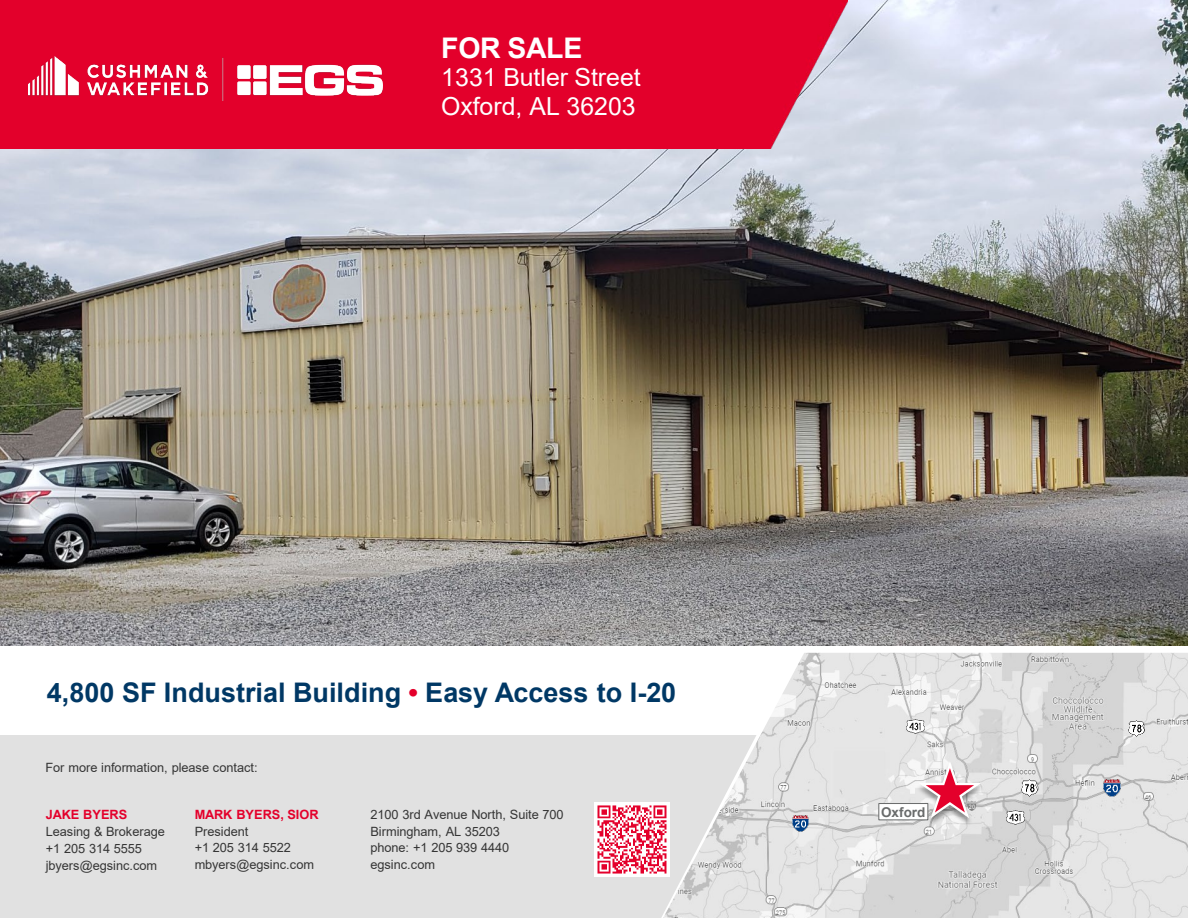
<style>
.page{position:relative;width:1188px;height:918px;background:#fff}
.page>*{position:absolute;margin:0;border:0;box-sizing:border-box;transform-origin:0 0}
.t1{font:700 28.5px "Arial";letter-spacing:-.01em;color:#fff}
.t2{font:700 27px "Arial";color:#003865}
.t3{font:24.9px/29.7px "Arial";color:#fff}
.t4{font:700 13.5px "Arial";color:#696b6b}
.t5{font:12.75px/16.8px "Arial";letter-spacing:-.005em;color:#353535}
.t6{font:700 12.75px "Arial";letter-spacing:-.005em;color:#e4002b}
.s1{color:#e4002b}
</style>
<div class="page">
<img style="left:0;top:0;width:1188px;height:645px">
<div style="left:0;top:0;width:848px;height:148px;background:#e3002b"></div>
<div style="left:0;top:735px;width:1188px;height:183px;background:#e1e1e1"></div>
<img style="left:29px;top:56px;width:353px;height:44px">
<img style="left:595px;top:802px;width:49px;height:75px">
<svg style="left:644px;top:652px;width:470px;height:266px"></svg>
<img style="left:663px;top:653px;width:525px;height:265px">
<div style="left:878px;top:803px;width:50px;height:17px;background:#fff;border:1px solid #696b6b"></div>
<img style="left:912px;top:759px;width:76px;height:70px">
<svg style="left:919px;top:758px;width:66px;height:63px"></svg>
<img style="left:906px;top:718px;width:18px;height:17px">
<img style="left:1006px;top:808px;width:18px;height:18px">
<img style="left:792px;top:815px;width:17px;height:17px">
<img style="left:1104px;top:780px;width:16px;height:16px">
<img style="left:1021px;top:780px;width:17px;height:16px">
<img style="left:1128px;top:720px;width:17px;height:17px">
<p class="t1" style="left:441px;top:28px;width:143px">FOR SALE</p>
<p class="t3" style="left:441px;top:62px;width:201px">1331 Butler Street<br>Oxford, AL 36203</p>
<p class="t2" style="left:47px;top:673px;width:631px">4,800 SF Industrial Building <span class="s1">•</span> Easy Access to I-20</p>
<p class="t5" style="left:46px;top:759px;width:214px">For more information, please contact:</p>
<p class="t6" style="left:46px;top:806px;width:83px">JAKE BYERS</p>
<p class="t5" style="left:46px;top:823px;width:121px">Leasing &amp; Brokerage +1 205 314 5555 jbyers@egsinc.com</p>
<p class="t6" style="left:195px;top:805px;width:125px">MARK BYERS, SIOR</p>
<p class="t4" style="left:881px;top:802px;width:46px">Oxford</p>
<p class="t5" style="left:195px;top:823px;width:121px">President<br>+1 205 314 5522 mbyers@egsinc.com</p>
<p class="t5" style="left:370px;top:806px;width:195px">2100 3rd Avenue North, Suite 700<br>Birmingham, AL 35203<br>phone: +1 205 939 4440</p>
<p class="t5" style="left:370px;top:856px;width:66px">egsinc.com</p>
</div>
